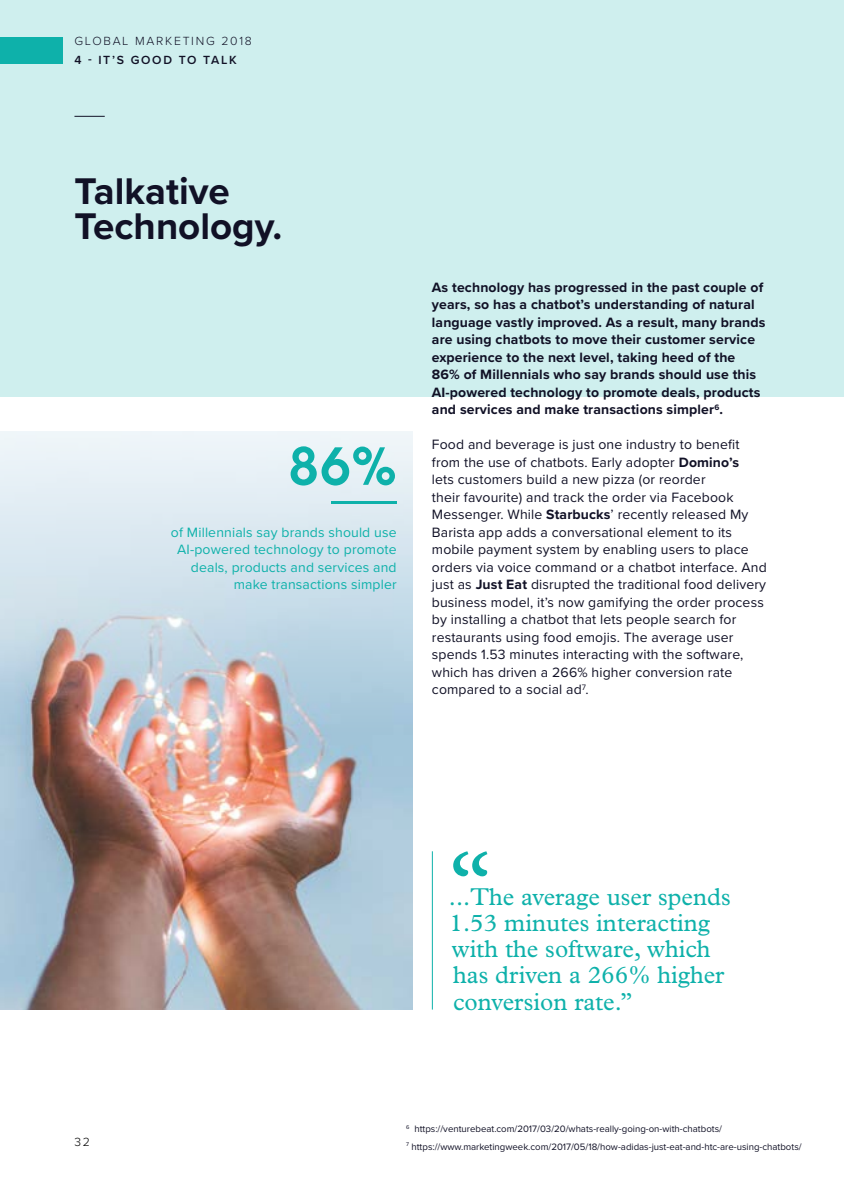
<style>
.page{position:relative;width:844px;height:1191px;background:#fff}
.page>*{position:absolute;margin:0;border:0;box-sizing:border-box;transform-origin:0 0}
.t1{font:600 52.5px "Lubalin Graph";color:#0eb1aa}
.t2{font:700 38.5px/35px "Proxima Nova";color:#111126}
.t3{font:24.5px/26.2px "Plantin";color:#0eb1aa}
.t4{font:14px/17.5px "Proxima Nova";letter-spacing:.01em;color:#111126}
.t5{font:700 14px/17.5px "Proxima Nova";letter-spacing:.01em;color:#111126}
.t6{font:14px/17.5px "Proxima Nova";letter-spacing:.01em;color:#0eb1aa;text-align:right}
.t7{font:300 12.25px "Proxima Nova";letter-spacing:.14em;color:#111126}
.t8{font:600 12.25px "Proxima Nova";letter-spacing:.14em;color:#111126}
.t9{font:300 12.25px "Proxima Nova";color:#000}
.t10{font:9.62px/17.5px "Proxima Nova";color:#111126}
.s1{font-weight:700}
</style>
<div class="page">
<div style="left:0;top:0;width:843px;height:397px;background:#cfefee"></div>
<img style="left:0;top:432px;width:412px;height:577px">
<hr style="left:74px;top:116px;width:31px;height:1px;background:#111126">
<hr style="left:432px;top:851px;width:1px;height:158px;background:#0eb1aa">
<svg style="left:453px;top:851px;width:34px;height:25px"></svg>
<div style="left:0;top:37px;width:62px;height:26px;background:#0eb1aa"></div>
<hr style="left:331px;top:501px;width:65px;height:2px;background:#0eb1aa">
<p class="t7" style="left:74px;top:32px;width:179px">GLOBAL MARKETING 2018</p>
<p class="t8" style="left:74px;top:50px;width:164px">4 - IT’S GOOD TO TALK</p>
<h2 class="t2" style="left:74px;top:173px;width:209px">Talkative<br>Technology.</h2>
<h1 class="t1" style="left:288px;top:431px;width:110px">86%</h1>
<p class="t6" style="left:171px;top:523px;width:227px">of Millennials say brands should use<br>AI-powered technology to promote deals, products and services and make transactions simpler</p>
<p class="t5" style="left:432px;top:278px;width:335px">As technology has progressed in the past couple of years, so has a chatbot’s understanding of natural language vastly improved. As a result, many brands are using chatbots to move their customer service experience to the next level, taking heed of the 86% of Millennials who say brands should use this AI-powered technology to promote deals, products and services and make transactions simpler<sup>6</sup>.</p>
<p class="t4" style="left:432px;top:435px;width:336px">Food and beverage is just one industry to benefit from the use of chatbots. Early adopter <span class="s1">Domino’s<br></span>lets customers build a new pizza (or reorder<br>their favourite) and track the order via Facebook Messenger. While <span class="s1">Starbucks</span>’ recently released My Barista app adds a conversational element to its mobile payment system by enabling users to place orders via voice command or a chatbot interface. And just as <span class="s1">Just Eat</span> disrupted the traditional food delivery business model, it’s now gamifying the order process by installing a chatbot that lets people search for restaurants using food emojis. The average user spends 1.53 minutes interacting with the software, which has driven a 266% higher conversion rate compared to a social ad<sup>7</sup>.</p>
<p class="t9" style="left:74px;top:1133px;width:17px">32</p>
<h3 class="t3" style="left:449px;top:883px;width:283px">...The average user spends<br>1.53 minutes interacting with the software, which has driven a 266% higher conversion rate.”</h3>
<p class="t10" style="left:406px;top:1119px;width:397px"><sup>6</sup> https://venturebeat.com/2017/03/20/whats-really-going-on-with-chatbots/<br><sup>7</sup> https://www.marketingweek.com/2017/05/18/how-adidas-just-eat-and-htc-are-using-chatbots/</p>
</div>
